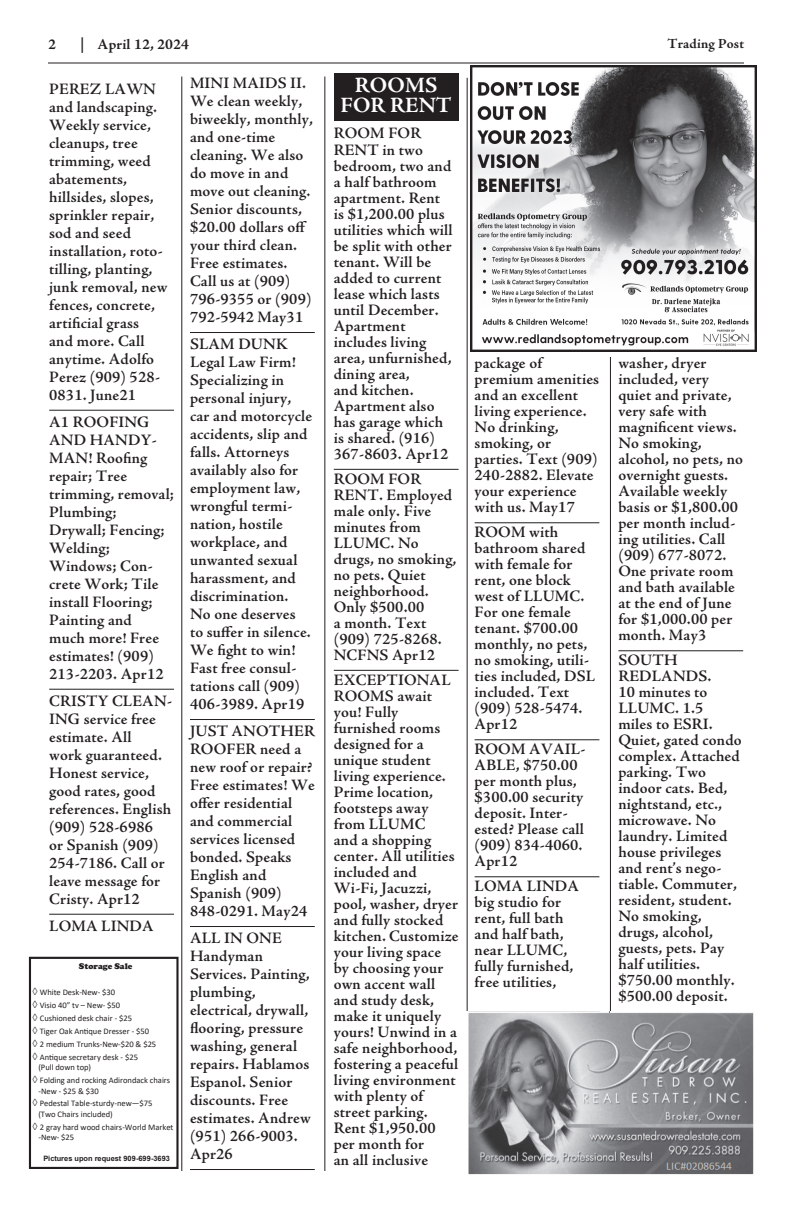
<style>
.page{position:relative;width:792px;height:1224px;background:#fff}
.page>*{position:absolute;margin:0;border:0;box-sizing:border-box;transform-origin:0 0}
.t1{font:700 22px/20px "Adobe Jenson Pro";letter-spacing:.005em;color:#fff;text-align:center}
.ADS{font:600 16px/16px "Adobe Jenson Pro";letter-spacing:.01em;color:#231f20}
.t2{font:700 15px "Adobe Jenson Pro";letter-spacing:.01em;color:#231f20}
.t3{font:700 14px "Adobe Jenson Pro";letter-spacing:.01em;color:#231f20}
.t4{font:8.6px "Calibri";letter-spacing:-.005em;color:#231f20}
.t5{font:8.5px/10.7px "Calibri";letter-spacing:-.005em;color:#231f20}
.t6{font:900 8.5px "Cooper";letter-spacing:-.005em;color:#231f20}
.t7{font:700 7.4px "Arial";color:#231f20}
</style>
<div class="page">
<hr style="left:182px;top:76px;width:1px;height:1095px;background:#231f20">
<hr style="left:325px;top:76px;width:1px;height:1095px;background:#231f20">
<hr style="left:467px;top:78px;width:1px;height:1093px;background:#231f20">
<hr style="left:610px;top:76px;width:1px;height:1095px;background:#231f20">
<hr style="left:48px;top:63px;width:696px;height:1px;background:#231f20">
<div style="left:334px;top:74px;width:125px;height:48px;background:#231f20"></div>
<hr style="left:334px;top:469px;width:125px;height:1px;background:#231f20">
<hr style="left:334px;top:670px;width:125px;height:1px;background:#231f20">
<hr style="left:475px;top:522px;width:124px;height:1px;background:#231f20">
<hr style="left:475px;top:739px;width:124px;height:1px;background:#231f20">
<hr style="left:475px;top:876px;width:124px;height:1px;background:#231f20">
<hr style="left:618px;top:650px;width:125px;height:1px;background:#231f20">
<hr style="left:190px;top:332px;width:125px;height:1px;background:#231f20">
<hr style="left:190px;top:719px;width:125px;height:1px;background:#231f20">
<hr style="left:190px;top:926px;width:125px;height:1px;background:#231f20">
<hr style="left:190px;top:1169px;width:125px;height:1px;background:#231f20">
<hr style="left:49px;top:410px;width:125px;height:1px;background:#231f20">
<hr style="left:49px;top:689px;width:125px;height:1px;background:#231f20">
<hr style="left:49px;top:914px;width:125px;height:1px;background:#231f20">
<div style="left:470px;top:64px;width:287px;height:293px;background:linear-gradient(to right,#fff,#fff)"></div>
<img style="left:470px;top:66px;width:287px;height:286px">
<div style="left:29px;top:957px;width:150px;height:212px;border:2px solid #231f20"></div>
<img style="left:467px;top:1012px;width:287px;height:163px">
<p class="t2" style="left:48px;top:36px;width:9px">2</p>
<p class="t2" style="left:80px;top:36px;width:111px">| April 12, 2024</p>
<p class="t3" style="left:668px;top:36px;width:78px">Trading Post</p>
<p class="t1" style="left:341px;top:76px;width:113px">ROOMS<br>FOR RENT</p>
<p class="ADS" style="left:334px;top:125px;width:120px">ROOM FOR<br>RENT in two bedroom, two and a half bathroom apartment. Rent is $1,200.00 plus utilities which will be split with other tenant. Will be added to current lease which lasts until December.<br>Apartment includes living area, unfurnished, dining area,<br>and kitchen.<br>Apartment also has garage which is shared. (916)<br>367-8603. Apr12</p>
<p class="ADS" style="left:334px;top:471px;width:124px">ROOM FOR<br>RENT. Employed male only. Five minutes from<br>LLUMC. No drugs, no smoking, no pets. Quiet neighborhood.<br>Only $500.00<br>a month. Text (909) 725-8268.<br>NCFNS Apr12</p>
<p class="ADS" style="left:334px;top:672px;width:126px">EXCEPTIONAL<br>ROOMS await you! Fully furnished rooms designed for a unique student living experience.<br>Prime location, footsteps away from LLUMC<br>and a shopping center. All utilities included and<br>Wi-Fi, Jacuzzi, pool, washer, dryer and fully stocked kitchen. Customize your living space by choosing your own accent wall and study desk, make it uniquely yours! Unwind in a safe neighborhood, fostering a peaceful living environment with plenty of street parking.<br>Rent $1,950.00 per month for<br>an all inclusive</p>
<p class="ADS" style="left:190px;top:74px;width:125px;line-height:18px">MINI MAIDS II.<br>We clean weekly, biweekly, monthly, and one-time cleaning. We also do move in and move out cleaning.<br>Senior discounts, $20.00 dollars off your third clean.<br>Free estimates.<br>Call us at (909)<br>796-9355 or (909)<br>792-5942 May31</p>
<p class="ADS" style="left:190px;top:335px;width:124px;line-height:18px">SLAM DUNK<br>Legal Law Firm!<br>Specializing in personal injury, car and motorcycle accidents, slip and falls. Attorneys availably also for employment law, wrongful termi&shy;nation, hostile workplace, and unwanted sexual harassment, and discrimination.<br>No one deserves to suffer in silence.<br>We fight to win!<br>Fast free consul&shy;tations call (909)<br>406-3989. Apr19</p>
<p class="ADS" style="left:190px;top:722px;width:126px;line-height:18px">JUST ANOTHER<br>ROOFER need a new roof or repair?<br>Free estimates! We offer residential and commercial services licensed bonded. Speaks<br>English and<br>Spanish (909)<br>848-0291. May24</p>
<p class="ADS" style="left:190px;top:929px;width:122px;line-height:18px">ALL IN ONE<br>Handyman<br>Services. Painting, plumbing, electrical, drywall, flooring, pressure washing, general repairs. Hablamos<br>Espanol. Senior discounts. Free estimates. Andrew (951) 266-9003.<br>Apr26</p>
<p class="ADS" style="left:49px;top:80px;width:120px;line-height:18px">PEREZ LAWN and landscaping.<br>Weekly service, cleanups, tree trimming, weed abatements, hillsides, slopes, sprinkler repair, sod and seed installation, roto&shy;tilling, planting, junk removal, new fences, concrete, artificial grass<br>and more. Call anytime. Adolfo<br>Perez (909) 528-<br>0831. June21</p>
<p class="ADS" style="left:49px;top:413px;width:126px;line-height:18px">A1 ROOFING<br>AND HANDY-<br>MAN! Roofing repair; Tree trimming, removal;<br>Plumbing;<br>Drywall; Fencing;<br>Welding;<br>Windows; Con&shy;crete Work; Tile install Flooring;<br>Painting and<br>much more! Free estimates! (909)<br>213-2203. Apr12</p>
<p class="ADS" style="left:49px;top:692px;width:124px;line-height:18px">CRISTY CLEAN-<br>ING service free estimate. All<br>work guaranteed.<br>Honest service, good rates, good references. English (909) 528-6986<br>or Spanish (909)<br>254-7186. Call or leave message for<br>Cristy. Apr12</p>
<p class="ADS" style="left:49px;top:918px;width:106px">LOMA LINDA</p>
<p class="t6" style="left:79px;top:961px;width:55px">Storage Sale</p>
<p class="t4" style="left:33px;top:986px;width:84px">→ White Desk-New- $30</p>
<p class="t5" style="left:33px;top:999px;width:89px">→ Visio 40” tv – New- $50</p>
<p class="t5" style="left:33px;top:1012px;width:101px">→ Cushioned desk chair - $25</p>
<p class="t5" style="left:33px;top:1025px;width:118px">→ Tiger Oak Antique Dresser - $50</p>
<p class="t5" style="left:33px;top:1038px;width:125px">→ 2 medium Trunks-New-$20 &amp; $25</p>
<p class="t5" style="left:38px;top:1051px;width:101px;text-indent:-6px">→ Antique secretary desk - $25 (Pull down top)</p>
<p class="t5" style="left:38px;top:1075px;width:133px;text-indent:-6px">→ Folding and rocking Adirondack chairs -New - $25 &amp; $30</p>
<p class="t5" style="left:38px;top:1098px;width:116px;text-indent:-6px">→ Pedestal Table-sturdy-new—$75 (Two Chairs included)</p>
<p class="t5" style="left:38px;top:1122px;width:137px;text-indent:-6px">→ 2 gray hard wood chairs-World Market -New- $25</p>
<p class="t7" style="left:43px;top:1154px;width:128px">Pictures upon request 909-699-3693</p>
<p class="ADS" style="left:475px;top:356px;width:126px">package of premium amenities and an excellent living experience.<br>No drinking, smoking, or parties. Text (909)<br>240-2882. Elevate your experience with us. May17</p>
<p class="ADS" style="left:475px;top:525px;width:122px">ROOM with bathroom shared with female for rent, one block west of LLUMC.<br>For one female tenant. $700.00 monthly, no pets, no smoking, utili&shy;ties included, DSL included. Text (909) 528-5474.<br>Apr12</p>
<p class="ADS" style="left:475px;top:742px;width:112px">ROOM AVAIL-<br>ABLE, $750.00 per month plus, $300.00 security deposit. Inter&shy;ested? Please call (909) 834-4060.<br>Apr12</p>
<p class="ADS" style="left:475px;top:879px;width:106px">LOMA LINDA big studio for rent, full bath and half bath, near LLUMC, fully furnished, free utilities,</p>
<p class="ADS" style="left:618px;top:356px;width:126px">washer, dryer included, very quiet and private, very safe with magnificent views.<br>No smoking, alcohol, no pets, no overnight guests.<br>Available weekly basis or $1,800.00 per month includ&shy;ing utilities. Call (909) 677-8072.<br>One private room and bath available at the end of June for $1,000.00 per month. May3</p>
<p class="ADS" style="left:618px;top:653px;width:125px">SOUTH<br>REDLANDS.<br>10 minutes to<br>LLUMC. 1.5<br>miles to ESRI.<br>Quiet, gated condo complex. Attached parking. Two indoor cats. Bed, nightstand, etc., microwave. No laundry. Limited house privileges and rent’s nego&shy;tiable. Commuter, resident, student.<br>No smoking, drugs, alcohol, guests, pets. Pay half utilities. $750.00 monthly. $500.00 deposit.</p>
</div>
